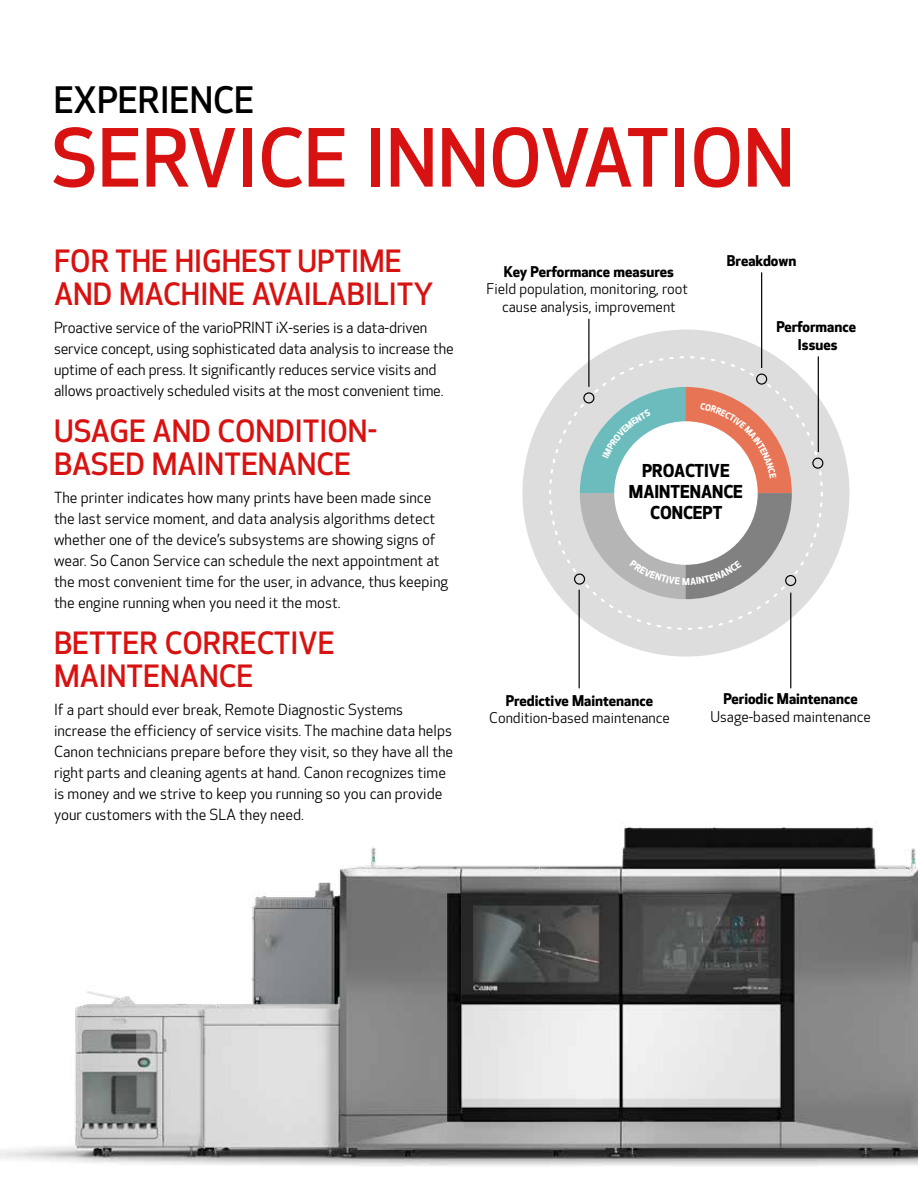
<style>
.page{position:relative;width:918px;height:1188px;background:#fff}
.page>*{position:absolute;margin:0;border:0;box-sizing:border-box;transform-origin:0 0}
.t1{font:500 78.15px "Optic Sans 301";color:#d81210}
.t2{font:500 35.7px "Optic Sans 301";color:#000001}
.t3{font:500 30px/33px "Optic Sans 301";color:#d81210}
.t4{font:700 17.4px/20.9px "Optic Sans 401";color:#000;text-align:center}
.t5{font:15px/21px "Optic Sans 201";color:#000001}
.t6{font:14.55px/17.4px "Optic Sans 201";color:#000;text-align:center}
.t7{font:700 14.55px/17.4px "Optic Sans 401";color:#000;text-align:center}
.t8{font:700 9.3px "Optic Sans 401";color:#fff}
</style>
<div class="page">
<img style="left:0;top:826px;width:918px;height:340px">
<div style="left:522px;top:330px;width:327px;height:327px;background:#ddd;border-radius:50%"></div>
<hr style="left:790px;top:593px;width:1px;height:95px;background:#000">
<hr style="left:579px;top:590px;width:1px;height:98px;background:#000">
<hr style="left:818px;top:356px;width:1px;height:96px;background:#000">
<hr style="left:588px;top:319px;width:1px;height:68px;background:#000">
<hr style="left:761px;top:272px;width:1px;height:96px;background:#000">
<div style="left:756px;top:374px;width:11px;height:11px;border:1px solid #000;border-radius:50%"></div>
<div style="left:812px;top:458px;width:11px;height:11px;border:1px solid #000;border-radius:50%"></div>
<div style="left:785px;top:575px;width:11px;height:11px;border:1px solid #000;border-radius:50%"></div>
<div style="left:574px;top:574px;width:11px;height:11px;border:1px solid #000;border-radius:50%"></div>
<svg style="left:580px;top:387px;width:212px;height:212px"></svg>
<h2 class="t2" style="left:54px;top:80px;width:202px">EXPERIENCE</h2>
<h1 class="t1" style="left:51px;top:114px;width:745px">SERVICE INNOVATION</h1>
<h3 class="t3" style="left:54px;top:246px;width:381px">FOR THE HIGHEST UPTIME<br>AND MACHINE AVAILABILITY</h3>
<p class="t5" style="left:54px;top:317px;width:401px">Proactive service of the varioPRINT iX-series is a data-driven service concept, using sophisticated data analysis to increase the uptime of each press. It significantly reduces service visits and allows proactively scheduled visits at the most convenient time.</p>
<h3 class="t3" style="left:54px;top:416px;width:325px">USAGE AND CONDITION-<br>BASED MAINTENANCE</h3>
<p class="t5" style="left:54px;top:488px;width:396px">The printer indicates how many prints have been made since the last service moment, and data analysis algorithms detect whether one of the device’s subsystems are showing signs of wear. So Canon Service can schedule the next appointment at the most convenient time for the user, in advance, thus keeping the engine running when you need it the most.</p>
<h3 class="t3" style="left:54px;top:628px;width:282px">BETTER CORRECTIVE<br>MAINTENANCE</h3>
<p class="t5" style="left:54px;top:700px;width:401px">If a part should ever break, Remote Diagnostic Systems increase the efficiency of service visits. The machine data helps Canon technicians prepare before they visit, so they have all the right parts and cleaning agents at hand. Canon recognizes time is money and we strive to keep you running so you can provide your customers with the SLA they need.</p>
<p class="t7" style="left:504px;top:263px;width:172px">Key Performance measures</p>
<p class="t6" style="left:487px;top:281px;width:203px">Field population, monitoring, root cause analysis, improvement</p>
<p class="t7" style="left:727px;top:252px;width:71px">Breakdown</p>
<p class="t7" style="left:776px;top:318px;width:81px">Performance<br>Issues</p>
<p class="t4" style="left:629px;top:461px;width:116px">PROACTIVE<br>MAINTENANCE<br>CONCEPT</p>
<p class="t8" style="left:682px;top:576px;width:9px">M</p>
<p class="t7" style="left:506px;top:692px;width:149px">Predictive Maintenance</p>
<p class="t6" style="left:489px;top:710px;width:182px">Condition-based maintenance</p>
<p class="t7" style="left:723px;top:691px;width:136px">Periodic Maintenance</p>
<p class="t6" style="left:710px;top:708px;width:162px">Usage-based maintenance</p>
</div>
